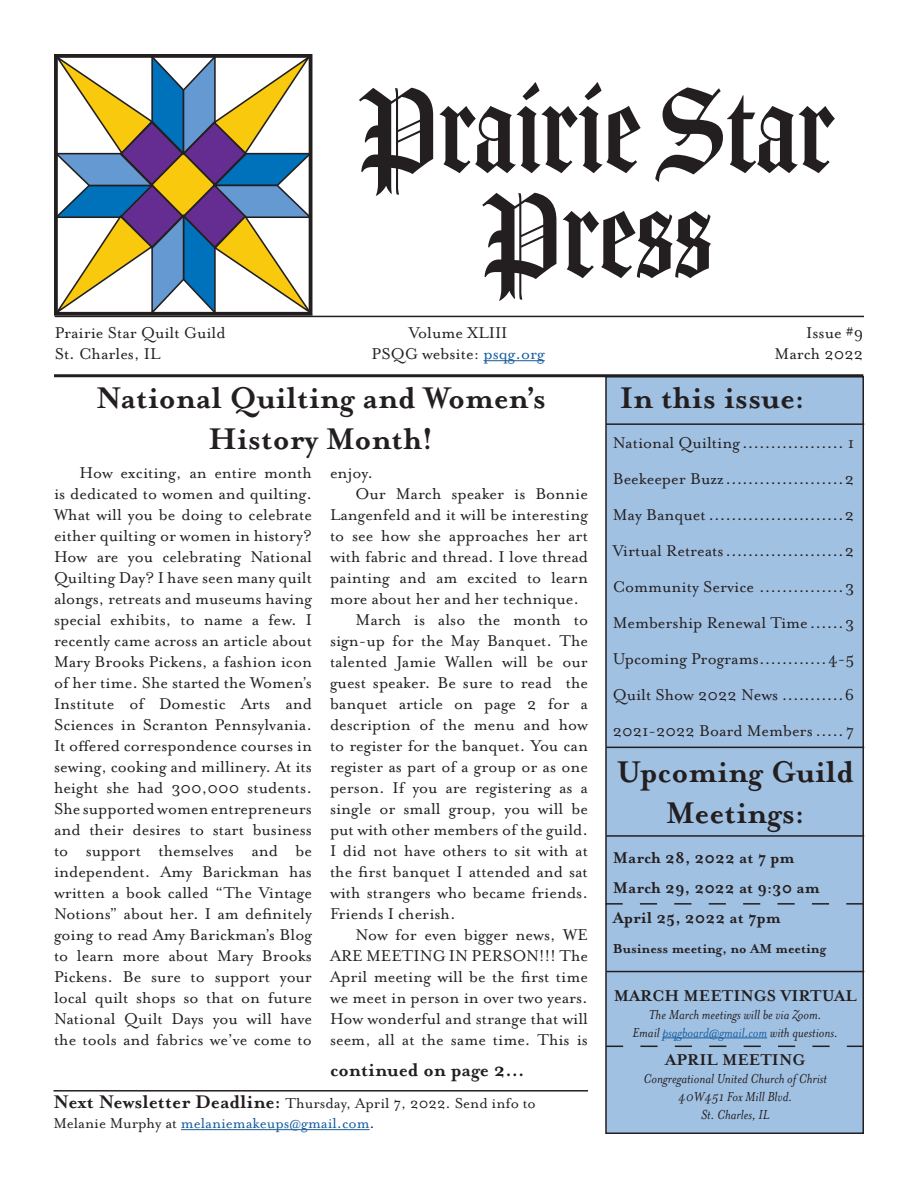
<style>
.page{position:relative;width:918px;height:1188px;background:#fff}
.page>*{position:absolute;margin:0;border:0;box-sizing:border-box;transform-origin:0 0}
.t1{font:114px/105px "Amador";color:#231f20;text-align:center}
.Headline{font:700 34.35px/41.2px "Mrs Eaves OT";color:#231f20;text-align:center}
.Emphasized_body_copy{font:700 21px "Mrs Eaves OT";color:#231f20}
.Body_copy{font:18px/21px "Mrs Eaves OT";color:#231f20;text-align:justify}
.t2{font:700 18px "Mrs Eaves OT";color:#231f20}
.t3{font:16.5px/19.8px "Mrs Eaves OT";color:#231f20}
.Body_copy-2{font:italic 15px/18px "Mrs Eaves OT";color:#231f20;text-align:center}
.t4{font:700 15px "Mrs Eaves OT";color:#231f20}
.s1{color:#175d9e}
.s2{font-weight:700;font-size:21px}
</style>
<div class="page">
<div style="left:606px;top:377px;width:257px;height:756px;background:#a1c1e3"></div>
<div style="left:605px;top:376px;width:259px;height:758px;border:2px solid #231f20"></div>
<svg style="left:54px;top:54px;width:262px;height:264px"></svg>
<hr style="left:484px;top:360px;width:61px;height:1px;background:#175d9e">
<hr style="left:55px;top:316px;width:809px;height:1px;background:#231f20">
<hr style="left:54px;top:374px;width:809px;height:3px;background:#231f20">
<hr style="left:606px;top:835px;width:258px;height:2px;background:#231f20">
<hr style="left:181px;top:1129px;width:189px;height:1px;background:#175d9e">
<hr style="left:662px;top:1038px;width:105px;height:1px;background:#175d9e">
<svg style="left:606px;top:1046px;width:258px;height:1px"></svg>
<svg style="left:605px;top:903px;width:258px;height:2px"></svg>
<hr style="left:606px;top:971px;width:258px;height:1px;background:#231f20">
<hr style="left:606px;top:747px;width:258px;height:1px;background:#231f20">
<hr style="left:53px;top:1090px;width:535px;height:2px;background:#231f20">
<hr style="left:606px;top:423px;width:258px;height:2px;background:#231f20">
<h1 class="t1" style="left:359px;top:80px;width:478px">Prairie Star<br>Press</h1>
<p class="Body_copy" style="left:55px;top:322px;width:173px">Prairie Star Quilt Guild</p>
<p class="Body_copy" style="left:409px;top:322px;width:100px">Volume XLIII</p>
<p class="Body_copy" style="left:806px;top:322px;width:58px">Issue #9</p>
<p class="Body_copy" style="left:55px;top:344px;width:107px">St. Charles, IL</p>
<p class="Body_copy" style="left:372px;top:344px;width:175px">PSQG website: <span class="s1">psqg.org</span></p>
<p class="Body_copy" style="left:775px;top:344px;width:90px">March 2022</p>
<p class="Headline" style="left:96px;top:378px;width:451px">National Quilting and Women’s<br>History Month!</p>
<p class="Body_copy" style="left:54px;top:463px;width:260px;text-indent:26px">How exciting, an entire month is dedicated to women and quilting.<br>What will you be doing to celebrate either quilting or women in history?<br>How are you celebrating National Quilting Day? I have seen many quilt alongs, retreats and museums having special exhibits, to name a few. I recently came across an article about Mary Brooks Pickens, a fashion icon of her time. She started the Women’s Institute of Domestic Arts and Sciences in Scranton Pennsylvania.<br>It offered correspondence courses in sewing, cooking and millinery. At its height she had 300,000 students.<br>She supported women entrepreneurs and their desires to start business to support themselves and be independent. Amy Barickman has written a book called “The Vintage Notions” about her. I am definitely going to read Amy Barickman’s Blog to learn more about Mary Brooks Pickens. Be sure to support your local quilt shops so that on future National Quilt Days you will have the tools and fabrics we’ve come to</p>
<p class="Body_copy" style="left:330px;top:463px;width:45px">enjoy.</p>
<p class="Body_copy" style="left:330px;top:484px;width:260px;text-indent:26px">Our March speaker is Bonnie Langenfeld and it will be interesting to see how she approaches her art with fabric and thread. I love thread painting and am excited to learn more about her and her technique.</p>
<p class="Body_copy" style="left:330px;top:610px;width:260px;text-indent:26px">March is also the month to sign-up for the May Banquet. The talented Jamie Wallen will be our guest speaker. Be sure to read the banquet article on page 2 for a description of the menu and how to register for the banquet. You can register as part of a group or as one person. If you are registering as a single or small group, you will be put with other members of the guild.<br>I did not have others to sit with at the first banquet I attended and sat with strangers who became friends.<br>Friends I cherish.</p>
<p class="Body_copy" style="left:330px;top:925px;width:260px;text-indent:26px">Now for even bigger news, WE ARE MEETING IN PERSON!!! The April meeting will be the first time we meet in person in over two years.<br>How wonderful and strange that will seem, all at the same time. This is</p>
<p class="Emphasized_body_copy" style="left:330px;top:1059px;width:196px">continued on page 2...</p>
<p class="t3" style="left:53px;top:1094px;width:484px"><span class="s2">Next Newsletter Deadline:</span> Thursday, April 7, 2022. Send info to<br>Melanie Murphy at <span class="s1">melaniemakeups@gmail.com</span>.</p>
<p class="Headline" style="left:620px;top:377px;width:187px">In this issue:</p>
<p class="Body_copy" style="left:613px;top:433px;width:243px">National Quilting .................. 1</p>
<p class="Body_copy" style="left:613px;top:469px;width:243px">Beekeeper Buzz.....................2</p>
<p class="Body_copy" style="left:613px;top:505px;width:243px">May Banquet........................2</p>
<p class="Body_copy" style="left:613px;top:541px;width:243px">Virtual Retreats.....................2</p>
<p class="Body_copy" style="left:613px;top:577px;width:243px">Community Service ...............3</p>
<p class="Body_copy" style="left:613px;top:613px;width:243px">Membership Renewal Time ......3</p>
<p class="Body_copy" style="left:613px;top:649px;width:243px">Upcoming Programs............4-5</p>
<p class="Body_copy" style="left:613px;top:685px;width:243px">Quilt Show 2022 News ...........6</p>
<p class="Body_copy" style="left:613px;top:721px;width:243px">2021-2022 Board Members.....7</p>
<p class="Headline" style="left:617px;top:751px;width:239px">Upcoming Guild<br>Meetings:</p>
<p class="t2" style="left:613px;top:848px;width:183px">March 28, 2022 at 7 pm</p>
<p class="t2" style="left:613px;top:878px;width:208px">March 29, 2022 at 9:30 am</p>
<p class="t2" style="left:613px;top:908px;width:169px">April 25, 2022 at 7pm</p>
<p class="t4" style="left:613px;top:941px;width:215px">Business meeting, no AM meeting</p>
<p class="t2" style="left:614px;top:986px;width:245px">MARCH MEETINGS VIRTUAL</p>
<p class="Body_copy-2" style="left:633px;top:1005px;width:207px">The March meetings will be via Zoom.<br>Email <span class="s1">psqgboard@gmail.com</span> with questions.</p>
<p class="t2" style="left:665px;top:1050px;width:142px">APRIL MEETING</p>
<p class="Body_copy-2" style="left:643px;top:1070px;width:185px">Congregational United Church of Christ</p>
<p class="Body_copy-2" style="left:678px;top:1088px;width:115px">40W451 Fox Mill Blvd.</p>
<p class="Body_copy-2" style="left:701px;top:1106px;width:70px">St. Charles, IL</p>
</div>
